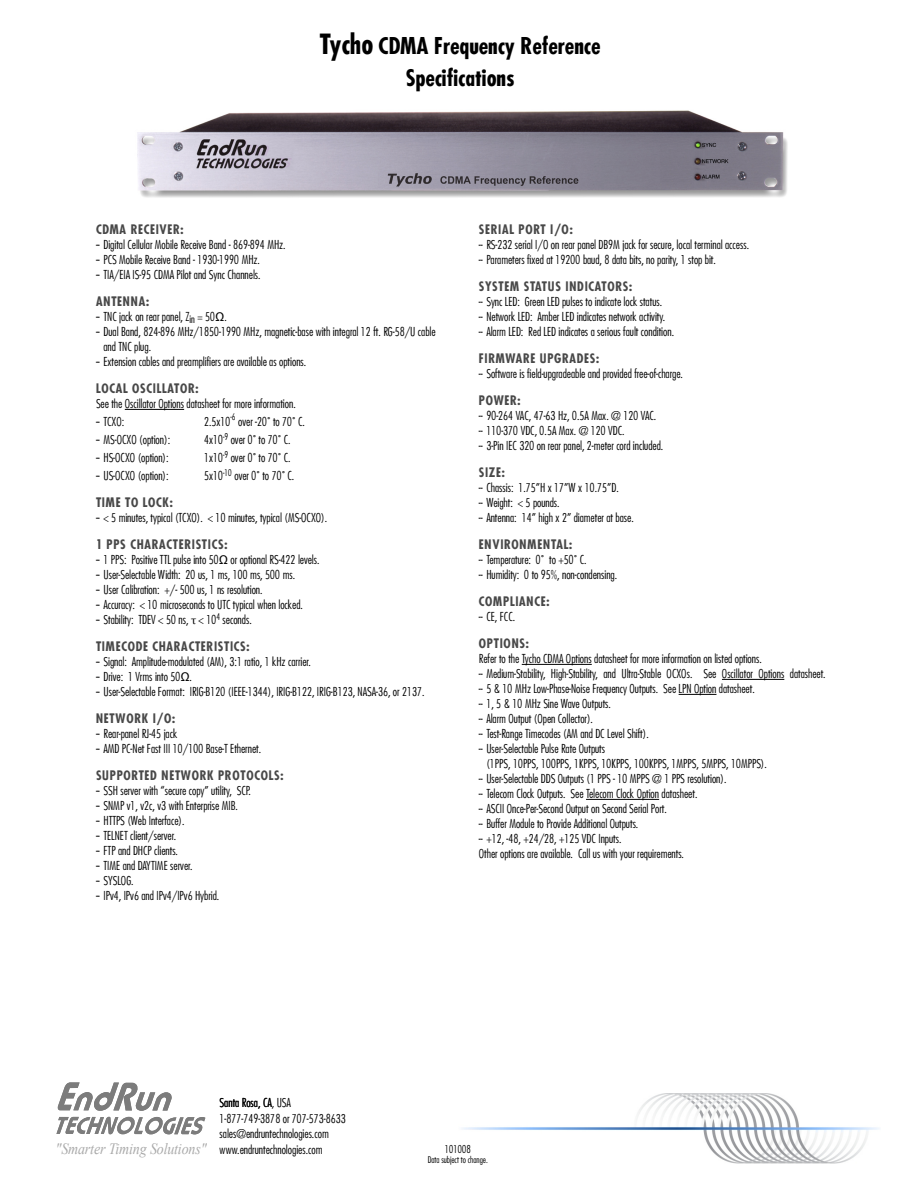
<style>
.page{position:relative;width:918px;height:1188px;background:#fff}
.page>*{position:absolute;margin:0;border:0;box-sizing:border-box;transform-origin:0 0}
.t1{font:700 condensed 22.5px/31.5px "Futura";color:#000;text-align:center}
.t2{font:italic 15.75px "Times New Roman";letter-spacing:-.01em;color:#aaa;scale:.89 1}
.t3{font:700 condensed 12.75px "Futura";letter-spacing:.05em;color:#484848}
.t4{font:300 condensed 12px/15px "Futura";color:#000}
.t5{font:300 condensed 10.5px "Futura";color:#000}
.t6{font:300 condensed 9px "Futura";color:#000}
.s1{font-size:27px}
.s2{font-family:"Book Antiqua";font-weight:400;font-stretch:normal}
</style>
<div class="page">
<img style="left:462px;top:1093px;width:417px;height:70px">
<svg style="left:58px;top:1082px;width:114px;height:29px"></svg>
<svg style="left:56px;top:1117px;width:149px;height:17px"></svg>
<img style="left:137px;top:110px;width:651px;height:88px">
<hr style="left:125px;top:409px;width:59px;height:1px;background:#000">
<hr style="left:522px;top:664px;width:70px;height:1px;background:#000">
<hr style="left:722px;top:679px;width:62px;height:1px;background:#000">
<hr style="left:679px;top:694px;width:37px;height:1px;background:#000">
<hr style="left:586px;top:799px;width:73px;height:1px;background:#000">
<h1 class="t1" style="left:320px;top:30px;width:282px"><span class="s1">Tycho</span> CDMA Frequency Reference<br>Specifications</h1>
<p class="t3" style="left:96px;top:221px;width:89px">CDMA RECEIVER:</p>
<p class="t4" style="left:96px;top:237px;width:191px">-- Digital Cellular Mobile Receive Band - 869-894 MHz. -- PCS Mobile Receive Band - 1930-1990 MHz.<br>-- TIA/EIA IS-95 CDMA Pilot and Sync Channels.</p>
<p class="t3" style="left:96px;top:293px;width:55px">ANTENNA:</p>
<p class="t4" style="left:96px;top:309px;width:132px">-- TNC jack on rear panel, Z<sub>in</sub> = 50<span class="s2">Ω</span>.</p>
<p class="t4" style="left:96px;top:324px;width:341px">-- Dual Band, 824-896 MHz/1850-1990 MHz, magnetic-base with integral 12 ft. RG-58/U cable</p>
<p class="t4" style="left:104px;top:339px;width:49px">and TNC plug.</p>
<p class="t4" style="left:96px;top:354px;width:212px">-- Extension cables and preamplifiers are available as options.</p>
<p class="t3" style="left:96px;top:380px;width:104px">LOCAL OSCILLATOR:</p>
<p class="t4" style="left:96px;top:395px;width:201px;line-height:18px">See the Oscillator Options datasheet for more information. -- TCXO:</p>
<p class="t4" style="left:204px;top:414px;width:28px">2.5x10</p>
<p class="t6" style="left:231px;top:412px;width:7px">-6</p>
<p class="t4" style="left:238px;top:414px;width:68px">over -20˚ to 70˚ C.</p>
<p class="t4" style="left:96px;top:432px;width:76px">-- MS-OCXO (option):</p>
<p class="t4" style="left:204px;top:432px;width:88px">4x10<sup>-9</sup> over 0˚ to 70˚ C.</p>
<p class="t4" style="left:96px;top:450px;width:74px">-- HS-OCXO (option):</p>
<p class="t4" style="left:204px;top:450px;width:88px">1x10<sup>-9</sup> over 0˚ to 70˚ C.</p>
<p class="t4" style="left:96px;top:468px;width:74px">-- US-OCXO (option):</p>
<p class="t4" style="left:204px;top:468px;width:92px">5x10<sup>-10</sup> over 0˚ to 70˚ C.</p>
<p class="t3" style="left:96px;top:494px;width:78px">TIME TO LOCK:</p>
<p class="t4" style="left:96px;top:510px;width:233px">-- &lt; 5 minutes, typical (TCXO). &lt; 10 minutes, typical (MS-OCXO).</p>
<p class="t3" style="left:96px;top:536px;width:133px">1 PPS CHARACTERISTICS:</p>
<p class="t4" style="left:96px;top:552px;width:225px">-- 1 PPS: Positive TTL pulse into 50<span class="s2">Ω</span> or optional RS-422 levels. -- User-Selectable Width: 20 us, 1 ms, 100 ms, 500 ms.<br>-- User Calibration: +/- 500 us, 1 ns resolution.<br>-- Accuracy: &lt; 10 microseconds to UTC typical when locked.<br>-- Stability: TDEV &lt; 50 ns, <span class="s2">τ</span> &lt; 10<sup>4</sup> seconds.</p>
<p class="t3" style="left:96px;top:638px;width:155px">TIMECODE CHARACTERISTICS:</p>
<p class="t4" style="left:96px;top:654px;width:330px">-- Signal: Amplitude-modulated (AM), 3:1 ratio, 1 kHz carrier.<br>-- Drive: 1 Vrms into 50<span class="s2">Ω</span>.<br>-- User-Selectable Format: IRIG-B120 (IEEE-1344), IRIG-B122, IRIG-B123, NASA-36, or 2137.</p>
<p class="t3" style="left:96px;top:710px;width:81px">NETWORK I/O:</p>
<p class="t4" style="left:96px;top:726px;width:167px">-- Rear-panel RJ-45 jack<br>-- AMD PC-Net Fast III 10/100 Base-T Ethernet.</p>
<p class="t3" style="left:96px;top:767px;width:189px">SUPPORTED NETWORK PROTOCOLS:</p>
<p class="t4" style="left:96px;top:783px;width:157px">-- SSH server with “secure copy” utility, SCP. -- SNMP v1, v2c, v3 with Enterprise MIB.<br>-- HTTPS (Web Interface).<br>-- TELNET client/server.<br>-- FTP and DHCP clients.<br>-- TIME and DAYTIME server.<br>-- SYSLOG.<br>-- IPv4, IPv6 and IPv4/IPv6 Hybrid.</p>
<p class="t3" style="left:479px;top:221px;width:95px">SERIAL PORT I/O:</p>
<p class="t4" style="left:479px;top:237px;width:272px">-- RS-232 serial I/O on rear panel DB9M jack for secure, local terminal access. -- Parameters fixed at 19200 baud, 8 data bits, no parity, 1 stop bit.</p>
<p class="t3" style="left:479px;top:278px;width:155px">SYSTEM STATUS INDICATORS:</p>
<p class="t4" style="left:479px;top:294px;width:197px">-- Sync LED: Green LED pulses to indicate lock status.<br>-- Network LED: Amber LED indicates network activity.<br>-- Alarm LED: Red LED indicates a serious fault condition.</p>
<p class="t3" style="left:479px;top:350px;width:122px">FIRMWARE UPGRADES:</p>
<p class="t4" style="left:479px;top:366px;width:206px">-- Software is field-upgradeable and provided free-of-charge.</p>
<p class="t3" style="left:479px;top:392px;width:43px">POWER:</p>
<p class="t4" style="left:479px;top:408px;width:186px">-- 90-264 VAC, 47-63 Hz, 0.5A Max. @ 120 VAC.<br>-- 110-370 VDC, 0.5A Max. @ 120 VDC.<br>-- 3-Pin IEC 320 on rear panel, 2-meter cord included.</p>
<p class="t3" style="left:479px;top:464px;width:28px">SIZE:</p>
<p class="t4" style="left:479px;top:480px;width:156px">-- Chassis: 1.75”H x 17”W x 10.75”D.<br>-- Weight: &lt; 5 pounds.<br>-- Antenna: 14” high x 2” diameter at base.</p>
<p class="t3" style="left:479px;top:536px;width:95px">ENVIRONMENTAL:</p>
<p class="t4" style="left:479px;top:552px;width:140px">-- Temperature: 0˚° to +50˚°C.<br>-- Humidity: 0 to 95%, non-condensing.</p>
<p class="t3" style="left:479px;top:593px;width:72px">COMPLIANCE:</p>
<p class="t4" style="left:479px;top:609px;width:38px">-- CE, FCC.</p>
<p class="t3" style="left:479px;top:635px;width:52px">OPTIONS:</p>
<p class="t4" style="left:479px;top:651px;width:285px">Refer to the Tycho CDMA Options datasheet for more information on listed options.</p>
<p class="t4" style="left:479px;top:666px;width:348px">-- Medium-Stability, High-Stability, and Ultra-Stable OCXOs. See Oscillator Options datasheet.</p>
<p class="t4" style="left:479px;top:681px;width:277px">-- 5 &amp; 10 MHz Low-Phase-Noise Frequency Outputs. See LPN Option datasheet.</p>
<p class="t4" style="left:479px;top:696px;width:134px">-- 1, 5 &amp; 10 MHz Sine Wave Outputs.</p>
<p class="t4" style="left:479px;top:711px;width:116px">-- Alarm Output (Open Collector).</p>
<p class="t4" style="left:479px;top:726px;width:172px">-- Test-Range Timecodes (AM and DC Level Shift).</p>
<p class="t4" style="left:479px;top:741px;width:128px">-- User-Selectable Pulse Rate Outputs</p>
<p class="t4" style="left:486px;top:756px;width:282px">(1PPS, 10PPS, 100PPS, 1KPPS, 10KPPS, 100KPPS, 1MPPS, 5MPPS, 10MPPS).</p>
<p class="t4" style="left:479px;top:771px;width:249px">-- User-Selectable DDS Outputs (1 PPS - 10 MPPS @ 1 PPS resolution).</p>
<p class="t4" style="left:479px;top:786px;width:220px">-- Telecom Clock Outputs. See Telecom Clock Option datasheet.</p>
<p class="t4" style="left:479px;top:801px;width:190px">-- ASCII Once-Per-Second Output on Second Serial Port.</p>
<p class="t4" style="left:479px;top:816px;width:161px">-- Buffer Module to Provide Additional Outputs.</p>
<p class="t4" style="left:479px;top:831px;width:144px">-- +12, -48, +24/28, +125 VDC Inputs.</p>
<p class="t4" style="left:479px;top:846px;width:207px">Other options are available. Call us with your requirements.</p>
<h2 class="t2" style="left:56px;top:1138px;width:171px">"Smarter Timing Solutions"</h2>
<p class="t4" style="left:220px;top:1095px;width:128px;line-height:15.6px">Santa Rosa, CA, USA<br>1-877-749-3878 or 707-573-8633</p>
<p class="t4" style="left:220px;top:1142px;width:104px">www.endruntechnologies.com</p>
<p class="t4" style="left:220px;top:1126px;width:111px">sales@endruntechnologies.com</p>
<p class="t5" style="left:445px;top:1142px;width:28px">101008</p>
<p class="t6" style="left:428px;top:1155px;width:62px">Data subject to change.</p>
</div>
